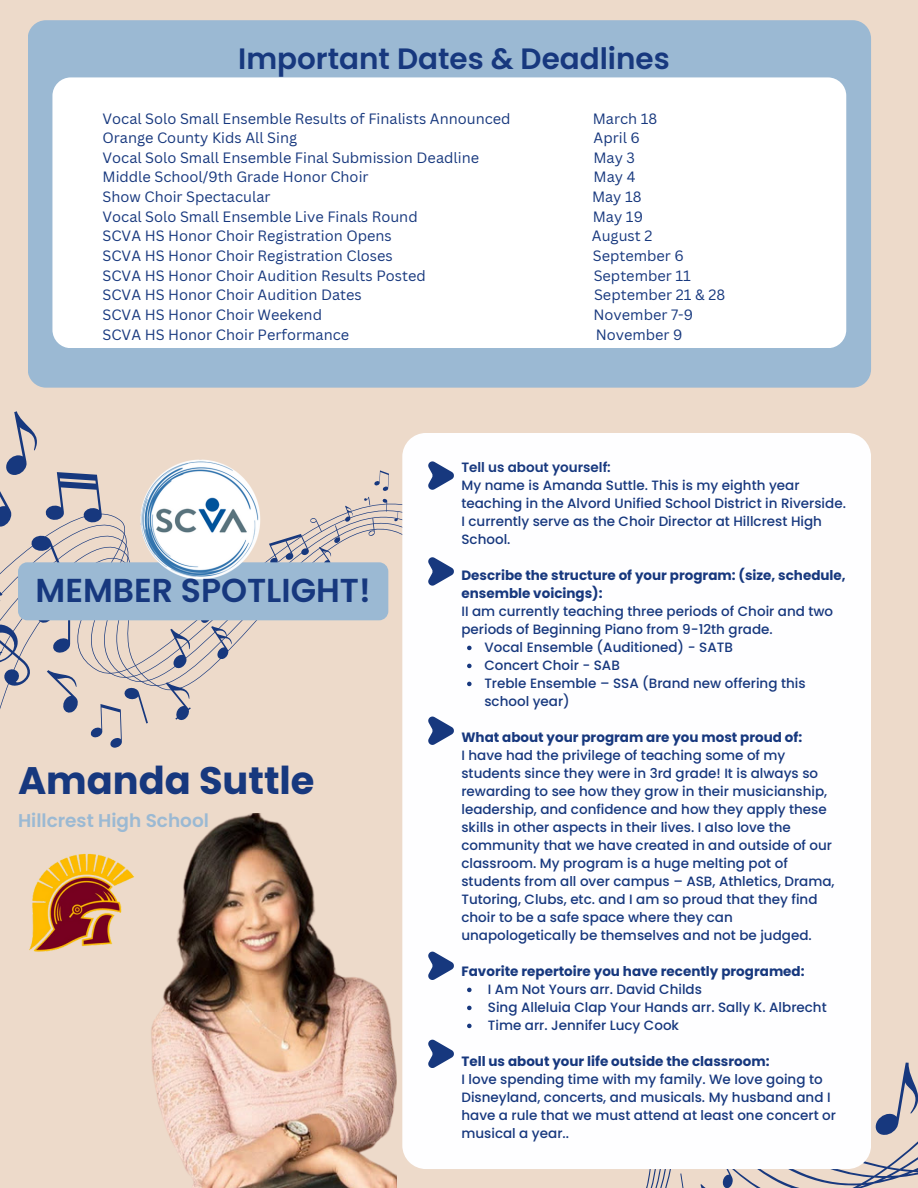
<style>
.page{position:relative;width:918px;height:1188px;background:#eddaca}
.page>*{position:absolute;margin:0;border:0;box-sizing:border-box;transform-origin:0 0}
.t1{font:700 38.4px "Poppins";color:#17387e}
.t2{font:600 33.15px "Poppins";color:#17387e}
.t3{font:600 29.4px "Poppins";color:#17387e}
.t4{font:600 18.45px "Poppins";color:#9bb9d3}
.t5{font:14.55px "Canva Sans";color:#17387e}
.t6{font:500 13.5px/18px "Poppins";color:#17387e}
.t7{font:700 13.5px/18px "Poppins";color:#17387e}
.t8{font:600 13.5px "Poppins";color:#17387e}
</style>
<div class="page">
<svg style="left:163px;top:677px;width:34px;height:43px"></svg>
<svg style="left:364px;top:470px;width:37px;height:66px"></svg>
<svg style="left:161px;top:505px;width:194px;height:165px"></svg>
<svg style="left:0;top:411px;width:150px;height:337px"></svg>
<div style="left:28px;top:20px;width:843px;height:368px;background:#9bb9d3;border-radius:18px"></div>
<div style="left:52px;top:77px;width:794px;height:271px;background:#fff;border-radius:18px"></div>
<div style="left:18px;top:562px;width:370px;height:58px;background:#9bb9d3;border-radius:9px"></div>
<img style="left:131px;top:447px;width:144px;height:144px;border-radius:50%">
<svg style="left:646px;top:1062px;width:272px;height:126px"></svg>
<img style="left:151px;top:813px;width:245px;height:375px">
<div style="left:402px;top:433px;width:469px;height:736px;background:#fefeff"></div>
<svg style="left:428px;top:461px;width:26px;height:29px"></svg>
<svg style="left:428px;top:557px;width:26px;height:28px"></svg>
<svg style="left:428px;top:717px;width:26px;height:28px"></svg>
<svg style="left:428px;top:952px;width:26px;height:28px"></svg>
<svg style="left:428px;top:1040px;width:26px;height:28px"></svg>
<img style="left:29px;top:853px;width:106px;height:99px">
<svg style="left:467px;top:646px;width:5px;height:4px"></svg>
<svg style="left:467px;top:664px;width:5px;height:4px"></svg>
<svg style="left:467px;top:682px;width:5px;height:4px"></svg>
<svg style="left:467px;top:988px;width:5px;height:4px"></svg>
<svg style="left:467px;top:1006px;width:5px;height:4px"></svg>
<svg style="left:467px;top:1024px;width:5px;height:4px"></svg>
<h3 class="t3" style="left:238px;top:38px;width:433px">Important Dates &amp; Deadlines</h3>
<p class="t5" style="left:103px;top:108px;width:410px">Vocal Solo Small Ensemble Results of Finalists Announced</p>
<p class="t5" style="left:593px;top:108px;width:66px">March 18</p>
<p class="t5" style="left:103px;top:128px;width:196px">Orange County Kids All Sing</p>
<p class="t5" style="left:594px;top:128px;width:48px">April 6</p>
<p class="t5" style="left:103px;top:147px;width:378px">Vocal Solo Small Ensemble Final Submission Deadline</p>
<p class="t5" style="left:593px;top:147px;width:43px">May 3</p>
<p class="t5" style="left:103px;top:167px;width:268px">Middle School/9th Grade Honor Choir</p>
<p class="t5" style="left:594px;top:167px;width:43px">May 4</p>
<p class="t5" style="left:103px;top:187px;width:170px">Show Choir Spectacular</p>
<p class="t5" style="left:592px;top:187px;width:51px">May 18</p>
<p class="t5" style="left:103px;top:206px;width:317px">Vocal Solo Small Ensemble Live Finals Round</p>
<p class="t5" style="left:593px;top:206px;width:52px">May 19</p>
<p class="t5" style="left:103px;top:226px;width:291px">SCVA HS Honor Choir Registration Opens</p>
<p class="t5" style="left:592px;top:226px;width:62px">August 2</p>
<p class="t5" style="left:103px;top:245px;width:292px">SCVA HS Honor Choir Registration Closes</p>
<p class="t5" style="left:593px;top:245px;width:93px">September 6</p>
<p class="t5" style="left:103px;top:265px;width:325px">SCVA HS Honor Choir Audition Results Posted</p>
<p class="t5" style="left:594px;top:265px;width:99px">September 11</p>
<p class="t5" style="left:103px;top:285px;width:261px">SCVA HS Honor Choir Audition Dates</p>
<p class="t5" style="left:594px;top:285px;width:133px">September 21 &amp; 28</p>
<p class="t5" style="left:103px;top:304px;width:221px">SCVA HS Honor Choir Weekend</p>
<p class="t5" style="left:594px;top:304px;width:101px">November 7-9</p>
<p class="t5" style="left:103px;top:324px;width:248px">SCVA HS Honor Choir Performance</p>
<p class="t5" style="left:596px;top:324px;width:88px">November 9</p>
<h2 class="t2" style="left:36px;top:568px;width:337px">MEMBER SPOTLIGHT!</h2>
<h1 class="t1" style="left:18px;top:754px;width:298px">Amanda Suttle</h1>
<h3 class="t4" style="left:18px;top:807px;width:192px">Hillcrest High School</h3>
<p class="t8" style="left:461px;top:458px;width:151px">Tell us about yourself:</p>
<p class="t6" style="left:461px;top:477px;width:386px">My name is Amanda Suttle. This is my eighth year teaching in the Alvord Unified School District in Riverside.<br>I currently serve as the Choir Director at Hillcrest High School.</p>
<p class="t7" style="left:461px;top:567px;width:386px">Describe the structure of your program: (size, schedule, ensemble voicings):</p>
<p class="t6" style="left:461px;top:603px;width:373px">II am currently teaching three periods of Choir and two</p>
<p class="t6" style="left:461px;top:621px;width:313px">periods of Beginning Piano from 9-12th grade.</p>
<p class="t6" style="left:484px;top:639px;width:250px">Vocal Ensemble (Auditioned) - SATB</p>
<p class="t6" style="left:484px;top:657px;width:137px">Concert Choir - SAB</p>
<p class="t6" style="left:484px;top:675px;width:323px">Treble Ensemble – SSA (Brand new offering this</p>
<p class="t6" style="left:484px;top:693px;width:87px">school year)</p>
<p class="t7" style="left:461px;top:729px;width:342px">What about your program are you most proud of:</p>
<p class="t6" style="left:461px;top:747px;width:375px">I have had the privilege of teaching some of my students since they were in 3rd grade! It is always so rewarding to see how they grow in their musicianship, leadership, and confidence and how they apply these skills in other aspects in their lives. I also love the community that we have created in and outside of our classroom. My program is a huge melting pot of students from all over campus – ASB, Athletics, Drama, Tutoring, Clubs, etc. and I am so proud that they find choir to be a safe space where they can unapologetically be themselves and not be judged.</p>
<p class="t7" style="left:461px;top:963px;width:345px">Favorite repertoire you have recently programed:</p>
<p class="t6" style="left:488px;top:981px;width:340px">I Am Not Yours arr. David Childs<br>Sing Alleluia Clap Your Hands arr. Sally K. Albrecht<br>Time arr. Jennifer Lucy Cook</p>
<p class="t7" style="left:461px;top:1053px;width:310px">Tell us about your life outside the classroom:</p>
<p class="t6" style="left:461px;top:1071px;width:376px">I love spending time with my family. We love going to Disneyland, concerts, and musicals. My husband and I have a rule that we must attend at least one concert or musical a year..</p>
</div>
